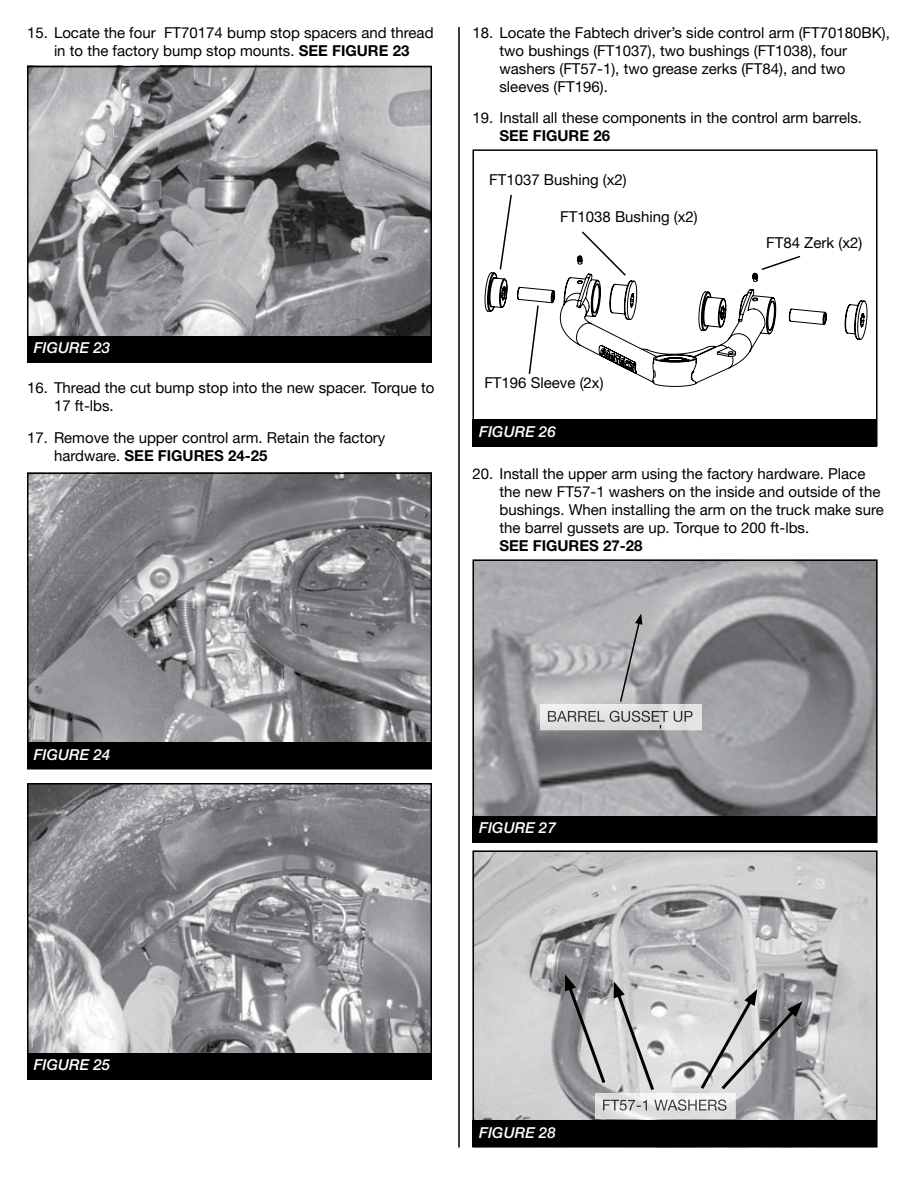
<style>
.page{position:relative;width:918px;height:1188px;background:#fff}
.page>*{position:absolute;margin:0;border:0;box-sizing:border-box;transform-origin:0 0}
.t1{font:15px/18px "Helvetica Neue LT Std";color:#000}
.t2{font:italic 500 15px "Helvetica Neue LT Std";color:#fff}
.t3{font:700 15px "Helvetica Neue LT Std";color:#000}
.s1{font-weight:700}
</style>
<div class="page">
<hr style="left:458px;top:27px;width:2px;height:1121px;background:#000">
<img style="left:30px;top:475px;width:399px;height:267px">
<div style="left:27px;top:472px;width:405px;height:298px;border:2px solid #000"></div>
<div style="left:27px;top:742px;width:405px;height:28px;background:#000"></div>
<img style="left:30px;top:786px;width:399px;height:267px">
<div style="left:27px;top:783px;width:405px;height:297px;border:2px solid #000"></div>
<div style="left:27px;top:1053px;width:405px;height:27px;background:#000"></div>
<img style="left:30px;top:69px;width:399px;height:267px">
<div style="left:27px;top:66px;width:405px;height:297px;border:2px solid #000"></div>
<div style="left:27px;top:336px;width:405px;height:27px;background:#000"></div>
<svg style="left:484px;top:255px;width:384px;height:132px"></svg>
<div style="left:472px;top:149px;width:406px;height:297px;border:2px solid #000"></div>
<svg style="left:499px;top:194px;width:14px;height:77px"></svg>
<svg style="left:580px;top:231px;width:47px;height:46px"></svg>
<svg style="left:760px;top:255px;width:42px;height:16px"></svg>
<svg style="left:528px;top:304px;width:12px;height:72px"></svg>
<div style="left:472px;top:419px;width:406px;height:27px;background:#000"></div>
<img style="left:475px;top:563px;width:400px;height:253px">
<div style="left:472px;top:560px;width:406px;height:283px;border:2px solid #000"></div>
<img style="left:540px;top:704px;width:162px;height:26px">
<img style="left:548px;top:711px;width:145px;height:11px">
<svg style="left:619px;top:614px;width:24px;height:89px;background:#a2a4a6"></svg>
<div style="left:472px;top:816px;width:406px;height:27px;background:#000"></div>
<img style="left:475px;top:853px;width:400px;height:267px">
<div style="left:472px;top:850px;width:406px;height:298px;border:2px solid #000"></div>
<img style="left:595px;top:1093px;width:141px;height:26px">
<img style="left:603px;top:1099px;width:124px;height:12px">
<svg style="left:565px;top:974px;width:92px;height:119px;background:#aeb0b2"></svg>
<svg style="left:698px;top:989px;width:104px;height:104px;background:#aaacad"></svg>
<div style="left:472px;top:1120px;width:406px;height:28px;background:#000"></div>
<p class="t1" style="left:27px;top:23px;width:408px;text-align:center">15. Locate the four FT70174 bump stop spacers and thread in to the factory bump stop mounts. <span class="s1">SEE FIGURE 23</span></p>
<p class="t2" style="left:34px;top:339px;width:78px">FIGURE 23</p>
<p class="t1" style="left:54px;top:379px;width:382px;text-indent:-27px">16. Thread the cut bump stop into the new spacer. Torque to<br>17 ft-lbs.</p>
<p class="t1" style="left:54px;top:428px;width:333px;text-indent:-27px">17. Remove the upper control arm. Retain the factory hardware. <span class="s1">SEE FIGURES 24-25</span></p>
<p class="t1" style="left:499px;top:23px;width:392px;text-indent:-27px">18. Locate the Fabtech driver’s side control arm (FT70180BK), two bushings (FT1037), two bushings (FT1038), four washers (FT57-1), two grease zerks (FT84), and two sleeves (FT196).</p>
<p class="t1" style="left:472px;top:109px;width:391px">19. Install all these components in the control arm barrels.</p>
<p class="t3" style="left:499px;top:127px;width:112px">SEE FIGURE 26</p>
<p class="t1" style="left:489px;top:171px;width:139px">FT1037 Bushing (x2)</p>
<p class="t1" style="left:560px;top:207px;width:139px">FT1038 Bushing (x2)</p>
<p class="t1" style="left:484px;top:373px;width:121px">FT196 Sleeve (2x)</p>
<p class="t2" style="left:479px;top:423px;width:78px">FIGURE 26</p>
<p class="t1" style="left:766px;top:233px;width:98px">FT84 Zerk (x2)</p>
<p class="t1" style="left:499px;top:464px;width:386px;text-indent:-27px">20. Install the upper arm using the factory hardware. Place the new FT57-1 washers on the inside and outside of the bushings. When installing the arm on the truck make sure the barrel gussets are up. Torque to 200 ft-lbs.</p>
<p class="t3" style="left:499px;top:536px;width:145px">SEE FIGURES 27-28</p>
<p class="t2" style="left:34px;top:746px;width:78px">FIGURE 24</p>
<p class="t2" style="left:479px;top:819px;width:78px">FIGURE 27</p>
<p class="t2" style="left:34px;top:1056px;width:78px">FIGURE 25</p>
<p class="t2" style="left:479px;top:1124px;width:78px">FIGURE 28</p>
</div>
